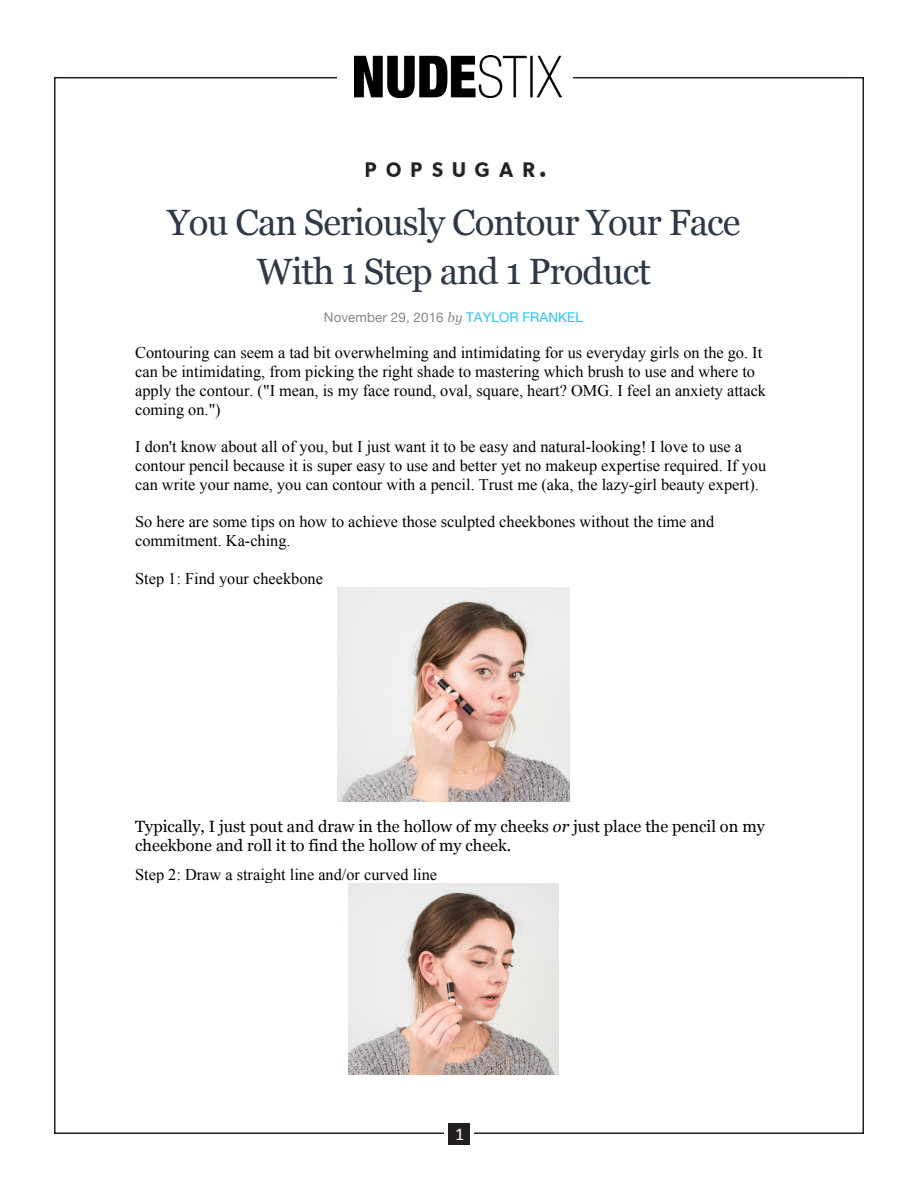
<style>
.page{position:relative;width:918px;height:1188px;background:#fff}
.page>*{position:absolute;margin:0;border:0;box-sizing:border-box;transform-origin:0 0}
.t1{font:36.6px/48.9px "Georgia";letter-spacing:-.025em;color:#2f3846;text-align:center}
.t2{font:18px "Calibri";color:#fff}
.t3{font:16.35px/18.8px "Times New Roman";color:#000}
.t4{font:16.35px/18.9px "Georgia";color:#000}
.t5{font:13.35px "Helvetica Neue";letter-spacing:.01em;color:#868686}
.s1{font-family:"Georgia";font-style:italic}
.s2{color:#24c4f8}
.s3{font-style:italic}
</style>
<div class="page">
<img style="left:354px;top:56px;width:208px;height:42px">
<div style="left:448px;top:1123px;width:22px;height:22px;background:#231f20"></div>
<img style="left:365px;top:162px;width:181px;height:15px">
<img style="left:337px;top:587px;width:233px;height:214px">
<img style="left:348px;top:884px;width:211px;height:191px">
<p class="t1" style="left:167px;top:197px;width:575px">You Can Seriously Contour Your Face<br>With 1 Step and 1 Product</p>
<p class="t5" style="left:324px;top:307px;width:261px">November 29, 2016 <span class="s1">by</span> <span class="s2">TAYLOR FRANKEL</span></p>
<p class="t3" style="left:135px;top:343px;width:632px">Contouring can seem a tad bit overwhelming and intimidating for us everyday girls on the go. It can be intimidating, from picking the right shade to mastering which brush to use and where to apply the contour. ("I mean, is my face round, oval, square, heart? OMG. I feel an anxiety attack coming on.")</p>
<p class="t3" style="left:135px;top:437px;width:633px">I don't know about all of you, but I just want it to be easy and natural-looking! I love to use a contour pencil because it is super easy to use and better yet no makeup expertise required. If you can write your name, you can contour with a pencil. Trust me (aka, the lazy-girl beauty expert).</p>
<p class="t3" style="left:135px;top:512px;width:580px">So here are some tips on how to achieve those sculpted cheekbones without the time and commitment. Ka-ching.</p>
<p class="t3" style="left:135px;top:569px;width:189px">Step 1: Find your cheekbone</p>
<p class="t4" style="left:135px;top:816px;width:631px">Typically, I just pout and draw in the hollow of my cheeks <span class="s3">or</span> just place the pencil on my cheekbone and roll it to find the hollow of my cheek.</p>
<p class="t3" style="left:135px;top:865px;width:303px">Step 2: Draw a straight line and/or curved line</p>
<p class="t2" style="left:455px;top:1123px;width:11px">1</p>
</div>
